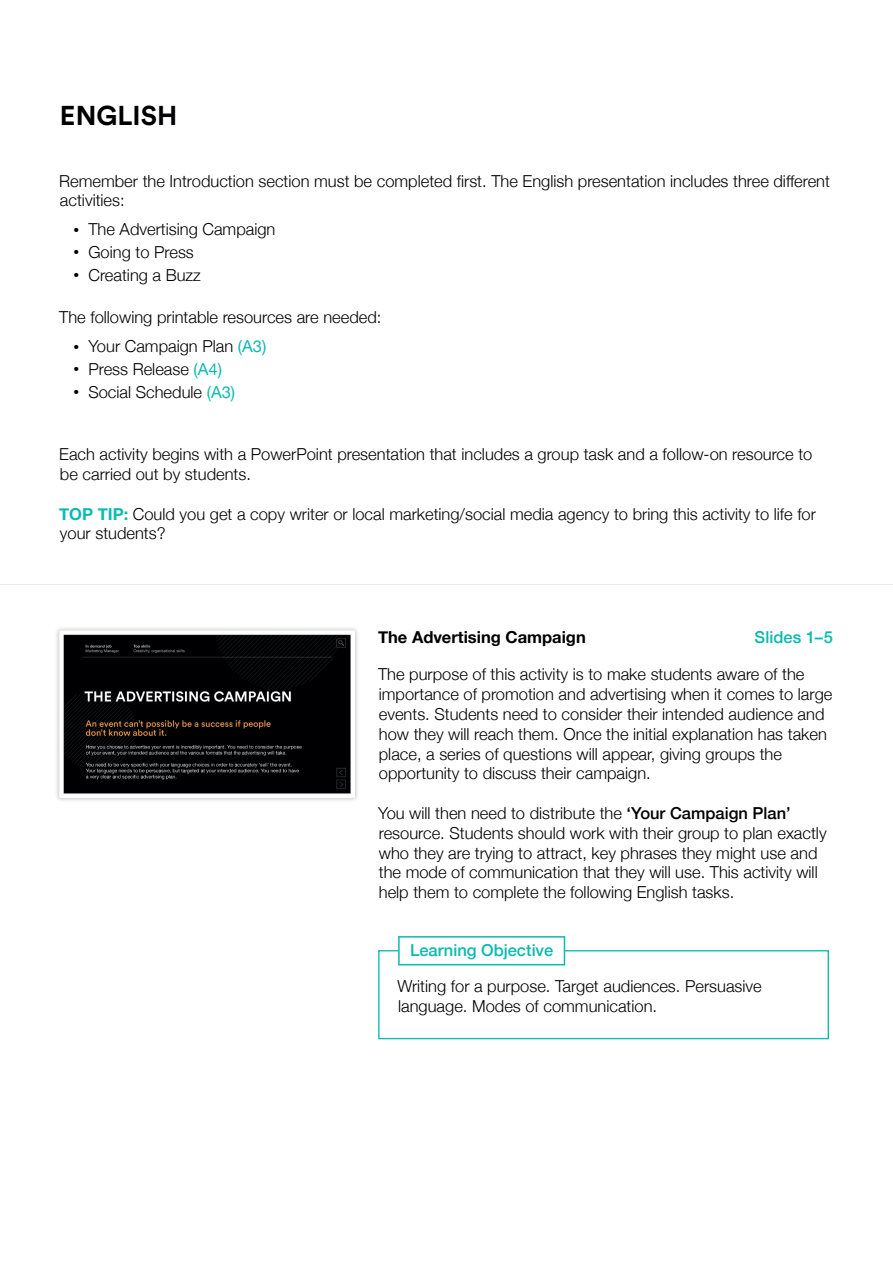
<style>
.page{position:relative;width:893px;height:1263px;background:#fff}
.page>*{position:absolute;margin:0;border:0;box-sizing:border-box;transform-origin:0 0}
.t1{font:700 27px "Circular Std";color:#000002}
.t2{font:300 16.5px/19.8px "Helvetica Neue";color:#000002}
.t3{font:700 16.5px "Helvetica Neue";color:#000002}
.t4{font:500 16.5px "Helvetica Neue";color:#0bbab1}
.t5{font:500 16.5px "Helvetica Neue";letter-spacing:.005em;color:#0bbab0}
.s1{font-size:11.55px}
.s2{font-weight:400;color:#0bbab1}
.s3{font-weight:700;color:#0bbab1}
.s4{font-weight:500}
</style>
<div class="page">
<img style="left:56px;top:628px;width:302px;height:173px">
<img style="left:60px;top:631px;width:295px;height:166px">
<div style="left:378px;top:950px;width:451px;height:89px;border:1px solid #0bbab1"></div>
<svg style="left:398px;top:936px;width:167px;height:29px"></svg>
<hr style="left:0;top:584px;width:893px;height:1px;background:#d1d2d4">
<h1 class="t1" style="left:60px;top:98px;width:119px">ENGLISH</h1>
<p class="t2" style="left:59px;top:170px;width:772px">Remember the Introduction section must be completed first. The English presentation includes three different activities:</p>
<p class="t2" style="left:73px;top:218px;width:203px"><span class="s1">•</span> The Advertising Campaign</p>
<p class="t2" style="left:73px;top:241px;width:122px"><span class="s1">•</span> Going to Press</p>
<p class="t2" style="left:73px;top:264px;width:129px"><span class="s1">•</span> Creating a Buzz</p>
<p class="t2" style="left:59px;top:306px;width:324px">The following printable resources are needed:</p>
<p class="t2" style="left:73px;top:335px;width:194px"><span class="s1">•</span> Your Campaign Plan <span class="s2">(A3)</span></p>
<p class="t2" style="left:73px;top:358px;width:150px"><span class="s1">•</span> Press Release <span class="s2">(A4)</span></p>
<p class="t2" style="left:73px;top:381px;width:163px"><span class="s1">•</span> Social Schedule <span class="s2">(A3)</span></p>
<p class="t2" style="left:59px;top:443px;width:755px">Each activity begins with a PowerPoint presentation that includes a group task and a follow-on resource to be carried out by students.</p>
<p class="t2" style="left:59px;top:503px;width:758px"><span class="s3">TOP TIP:</span> Could you get a copy writer or local marketing/social media agency to bring this activity to life for your students?</p>
<p class="t3" style="left:378px;top:624px;width:209px">The Advertising Campaign</p>
<p class="t2" style="left:378px;top:663px;width:456px">The purpose of this activity is to make students aware of the importance of promotion and advertising when it comes to large events. Students need to consider their intended audience and how they will reach them. Once the initial explanation has taken place, a series of questions will appear, giving groups the opportunity to discuss their campaign.</p>
<p class="t2" style="left:378px;top:802px;width:450px">You will then need to distribute the <span class="s4">‘Your Campaign Plan’ </span>resource. Students should work with their group to plan exactly who they are trying to attract, key phrases they might use and the mode of communication that they will use. This activity will help them to complete the following English tasks.</p>
<p class="t5" style="left:755px;top:623px;width:80px">Slides 1–5</p>
<p class="t4" style="left:410px;top:936px;width:145px">Learning Objective</p>
<p class="t2" style="left:397px;top:975px;width:366px">Writing for a purpose. Target audiences. Persuasive language. Modes of communication.</p>
</div>
